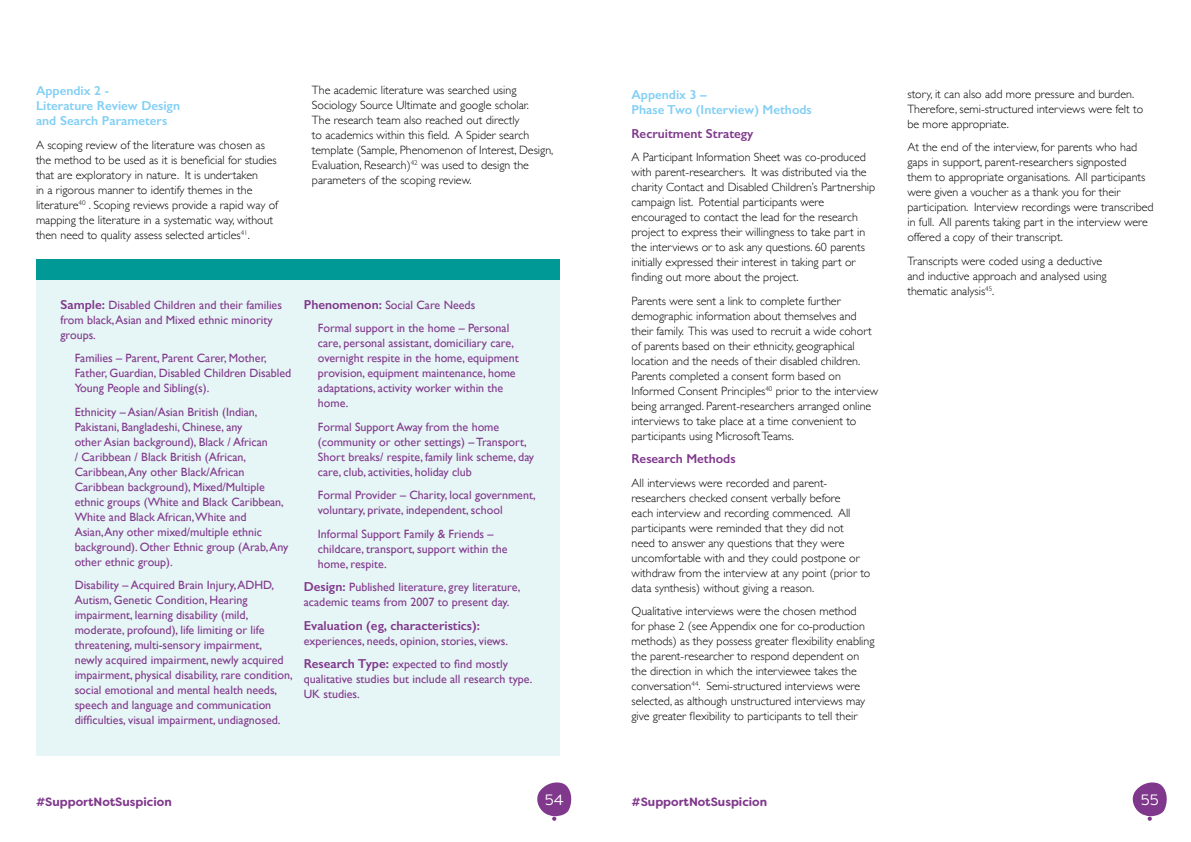
<style>
.page{position:relative;width:1191px;height:842px;background:#fff}
.page>*{position:absolute;margin:0;border:0;box-sizing:border-box;transform-origin:0 0}
.t1{font:15px "Filson Soft";color:#fff}
.t2{font:600 13px/15px "Gill Sans";color:#82cff5}
.t3{font:600 13px "Gill Sans";color:#80388c}
.t4{font:300 12px/15px "Gill Sans";color:#000}
.t5{font:12px/15px "Gill Sans";color:#80388c}
.t6{font:700 12px "Filson Soft";color:#80388c}
.s1{font-weight:600;font-size:13px}
</style>
<div class="page">
<svg style="left:537px;top:782px;width:35px;height:39px"></svg>
<svg style="left:1132px;top:782px;width:35px;height:39px"></svg>
<div style="left:36px;top:279px;width:523px;height:476px;background:#e6f5f5"></div>
<div style="left:36px;top:259px;width:523px;height:20px;background:#009996"></div>
<p class="t2" style="left:36px;top:83px;width:145px">Appendix 2 -<br>Literature Review Design and Search Parameters</p>
<p class="t4" style="left:36px;top:137px;width:243px">A scoping review of the literature was chosen as the method to be used as it is beneficial for studies that are exploratory in nature. It is undertaken<br>in a rigorous manner to identify themes in the literature<sup>40</sup> . Scoping reviews provide a rapid way of mapping the literature in a systematic way, without then need to quality assess selected articles<sup>41</sup>.</p>
<p class="t5" style="left:60px;top:297px;width:223px"><span class="s1">Sample:</span> Disabled Children and their families from black, Asian and Mixed ethnic minority groups.</p>
<p class="t5" style="left:75px;top:351px;width:218px">Families – Parent, Parent Carer, Mother,<br>Father, Guardian, Disabled Children Disabled<br>Young People and Sibling(s).</p>
<p class="t5" style="left:75px;top:404px;width:215px">Ethnicity – Asian/Asian British (Indian, Pakistani, Bangladeshi, Chinese, any<br>other Asian background), Black / African<br>/ Caribbean / Black British (African, Caribbean, Any other Black/African Caribbean background), Mixed/Multiple ethnic groups (White and Black Caribbean, White and Black African,White and<br>Asian, Any other mixed/multiple ethnic background). Other Ethnic group (Arab, Any other ethnic group).</p>
<p class="t5" style="left:75px;top:578px;width:219px">Disability – Acquired Brain Injury, ADHD, Autism, Genetic Condition, Hearing impairment, learning disability (mild, moderate, profound), life limiting or life threatening, multi-sensory impairment, newly acquired impairment, newly acquired impairment, physical disability, rare condition, social emotional and mental health needs, speech and language and communication difficulties, visual impairment, undiagnosed.</p>
<p class="t4" style="left:312px;top:82px;width:243px">The academic literature was searched using Sociology Source Ultimate and google scholar.<br>The research team also reached out directly<br>to academics within this field. A Spider search template (Sample, Phenomenon of Interest, Design, Evaluation, Research)<sup>42</sup> was used to design the parameters of the scoping review.</p>
<p class="t2" style="left:631px;top:87px;width:182px">Appendix 3 –<br>Phase Two (Interview) Methods</p>
<p class="t3" style="left:631px;top:125px;width:123px">Recruitment Strategy</p>
<p class="t4" style="left:631px;top:149px;width:245px">A Participant Information Sheet was co-produced with parent-researchers. It was distributed via the charity Contact and Disabled Children’s Partnership campaign list. Potential participants were encouraged to contact the lead for the research project to express their willingness to take part in the interviews or to ask any questions. 60 parents initially expressed their interest in taking part or finding out more about the project.</p>
<p class="t4" style="left:631px;top:293px;width:248px">Parents were sent a link to complete further demographic information about themselves and their family. This was used to recruit a wide cohort of parents based on their ethnicity, geographical location and the needs of their disabled children.<br>Parents completed a consent form based on Informed Consent Principles<sup>40</sup> prior to the interview being arranged. Parent-researchers arranged online interviews to take place at a time convenient to participants using Microsoft Teams.</p>
<p class="t3" style="left:631px;top:451px;width:106px">Research Methods</p>
<p class="t4" style="left:631px;top:475px;width:240px">All interviews were recorded and parent&shy;researchers checked consent verbally before<br>each interview and recording commenced. All participants were reminded that they did not<br>need to answer any questions that they were uncomfortable with and they could postpone or withdraw from the interview at any point (prior to data synthesis) without giving a reason.</p>
<p class="t4" style="left:631px;top:603px;width:244px">Qualitative interviews were the chosen method<br>for phase 2 (see Appendix one for co-production methods) as they possess greater flexibility enabling the parent-researcher to respond dependent on the direction in which the interviewee takes the conversation<sup>44</sup>. Semi-structured interviews were selected, as although unstructured interviews may give greater flexibility to participants to tell their</p>
<p class="t5" style="left:318px;top:293px;width:193px;line-height:23.5px;text-indent:-14px"><span class="s1">Phenomenon:</span> Social Care Needs<br>Formal support in the home – Personal</p>
<p class="t5" style="left:318px;top:336px;width:202px">care, personal assistant, domiciliary care, overnight respite in the home, equipment provision, equipment maintenance, home adaptations, activity worker within the home.</p>
<p class="t5" style="left:318px;top:419px;width:218px">Formal Support Away from the home (community or other settings) – Transport, Short breaks/ respite, family link scheme, day care, club, activities, holiday club</p>
<p class="t5" style="left:318px;top:488px;width:219px">Formal Provider – Charity, local government, voluntary, private, independent, school</p>
<p class="t5" style="left:318px;top:526px;width:191px">Informal Support Family &amp; Friends – childcare, transport, support within the home, respite.</p>
<p class="t5" style="left:304px;top:580px;width:218px"><span class="s1">Design:</span> Published literature, grey literature, academic teams from 2007 to present day.</p>
<p class="t3" style="left:304px;top:617px;width:178px">Evaluation (eg, characteristics):</p>
<p class="t5" style="left:304px;top:629px;width:206px;line-height:23.5px">experiences, needs, opinion, stories, views.<br><span class="s1">Research Type:</span> expected to find mostly</p>
<p class="t5" style="left:304px;top:672px;width:230px">qualitative studies but include all research type.<br>UK studies.</p>
<p class="t4" style="left:907px;top:86px;width:237px">story, it can also add more pressure and burden.<br>Therefore, semi-structured interviews were felt to be more appropriate.</p>
<p class="t4" style="left:907px;top:139px;width:248px">At the end of the interview, for parents who had gaps in support, parent-researchers signposted them to appropriate organisations. All participants were given a voucher as a thank you for their participation. Interview recordings were transcribed in full. All parents taking part in the interview were offered a copy of their transcript.</p>
<p class="t4" style="left:907px;top:253px;width:201px">Transcripts were coded using a deductive and inductive approach and analysed using thematic analysis<sup>45</sup>.</p>
<p class="t6" style="left:36px;top:794px;width:137px">#SupportNotSuspicion</p>
<p class="t1" style="left:545px;top:790px;width:21px">54</p>
<p class="t6" style="left:631px;top:794px;width:137px">#SupportNotSuspicion</p>
<p class="t1" style="left:1140px;top:790px;width:19px">55</p>
</div>
